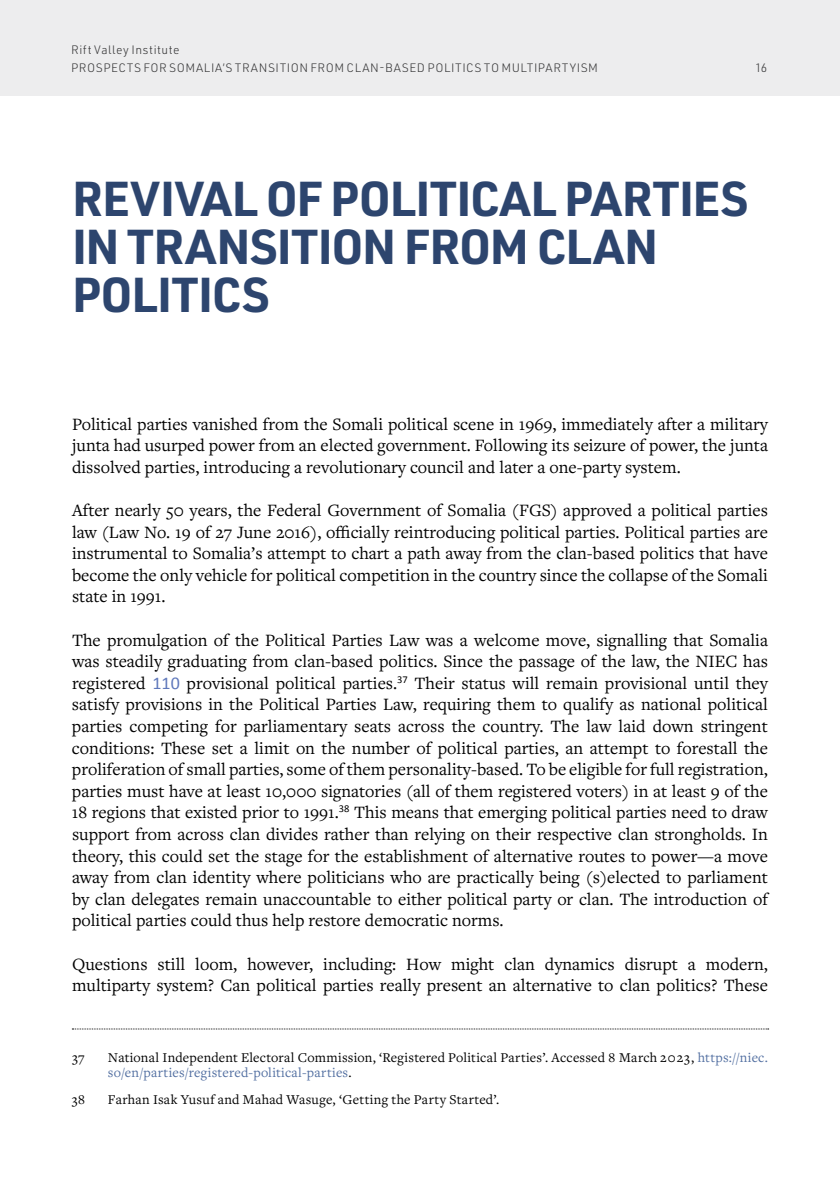
<style>
.page{position:relative;width:840px;height:1188px;background:#fff}
.page>*{position:absolute;margin:0;border:0;box-sizing:border-box;transform-origin:0 0}
.t1{font:700 48px/48px "URWDIN";letter-spacing:-.01em;color:#2d456e}
.t2{font:18px/21.6px "Freight Text Pro";color:#000;text-align:justify}
.t3{font:14px/15px "Freight Text Pro";letter-spacing:.015em;color:#000}
.t4{font:300 12px/18px "URWDIN";letter-spacing:.045em;color:#383839}
.s1{font-family:"Calibri";color:#5f78bb}
.s2{color:#526fa1}
</style>
<div class="page">
<div style="left:0;top:0;width:840px;height:96px;background:#ededee"></div>
<svg style="left:72px;top:1029px;width:697px;height:1px"></svg>
<p class="t4" style="left:71px;top:40px;width:528px">Rift Valley Institute<br>PROSPECTS FOR SOMALIA’S TRANSITION FROM CLAN-BASED POLITICS TO MULTIPARTYISM</p>
<p class="t4" style="left:756px;top:58px;width:12px">16</p>
<h1 class="t1" style="left:72px;top:173px;width:678px">REVIVAL OF POLITICAL PARTIES<br>IN TRANSITION FROM CLAN<br>POLITICS</h1>
<p class="t2" style="left:72px;top:412px;width:698px">Political parties vanished from the Somali political scene in 1969, immediately after a military junta had usurped power from an elected government. Following its seizure of power, the junta dissolved parties, introducing a revolutionary council and later a one-party system.</p>
<p class="t2" style="left:72px;top:499px;width:698px">After nearly 50 years, the Federal Government of Somalia (FGS) approved a political parties law (Law No. 19 of 27 June 2016), officially reintroducing political parties. Political parties are instrumental to Somalia’s attempt to chart a path away from the clan-based politics that have become the only vehicle for political competition in the country since the collapse of the Somali state in 1991.</p>
<p class="t2" style="left:72px;top:628px;width:698px">The promulgation of the Political Parties Law was a welcome move, signalling that Somalia was steadily graduating from clan-based politics. Since the passage of the law, the NIEC has registered <span class="s1">110</span> provisional political parties.<sup>37</sup> Their status will remain provisional until they satisfy provisions in the Political Parties Law, requiring them to qualify as national political parties competing for parliamentary seats across the country. The law laid down stringent conditions: These set a limit on the number of political parties, an attempt to forestall the proliferation of small parties, some of them personality-based. To be eligible for full registration, parties must have at least 10,000 signatories (all of them registered voters) in at least 9 of the 18 regions that existed prior to 1991.<sup>38</sup> This means that emerging political parties need to draw support from across clan divides rather than relying on their respective clan strongholds. In theory, this could set the stage for the establishment of alternative routes to power—a move away from clan identity where politicians who are practically being (s)elected to parliament by clan delegates remain unaccountable to either political party or clan. The introduction of political parties could thus help restore democratic norms.</p>
<p class="t2" style="left:72px;top:952px;width:698px">Questions still loom, however, including: How might clan dynamics disrupt a modern, multiparty system? Can political parties really present an alternative to clan politics? These</p>
<p class="t3" style="left:72px;top:1050px;width:14px">37</p>
<p class="t3" style="left:108px;top:1050px;width:662px">National Independent Electoral Commission, ‘Registered Political Parties’. Accessed 8 March 2023, <span class="s2">https://niec. so/en/parties/registered-political-parties</span>.</p>
<p class="t3" style="left:72px;top:1092px;width:15px">38</p>
<p class="t3" style="left:108px;top:1092px;width:393px">Farhan Isak Yusuf and Mahad Wasuge, ‘Getting the Party Started’.</p>
</div>
